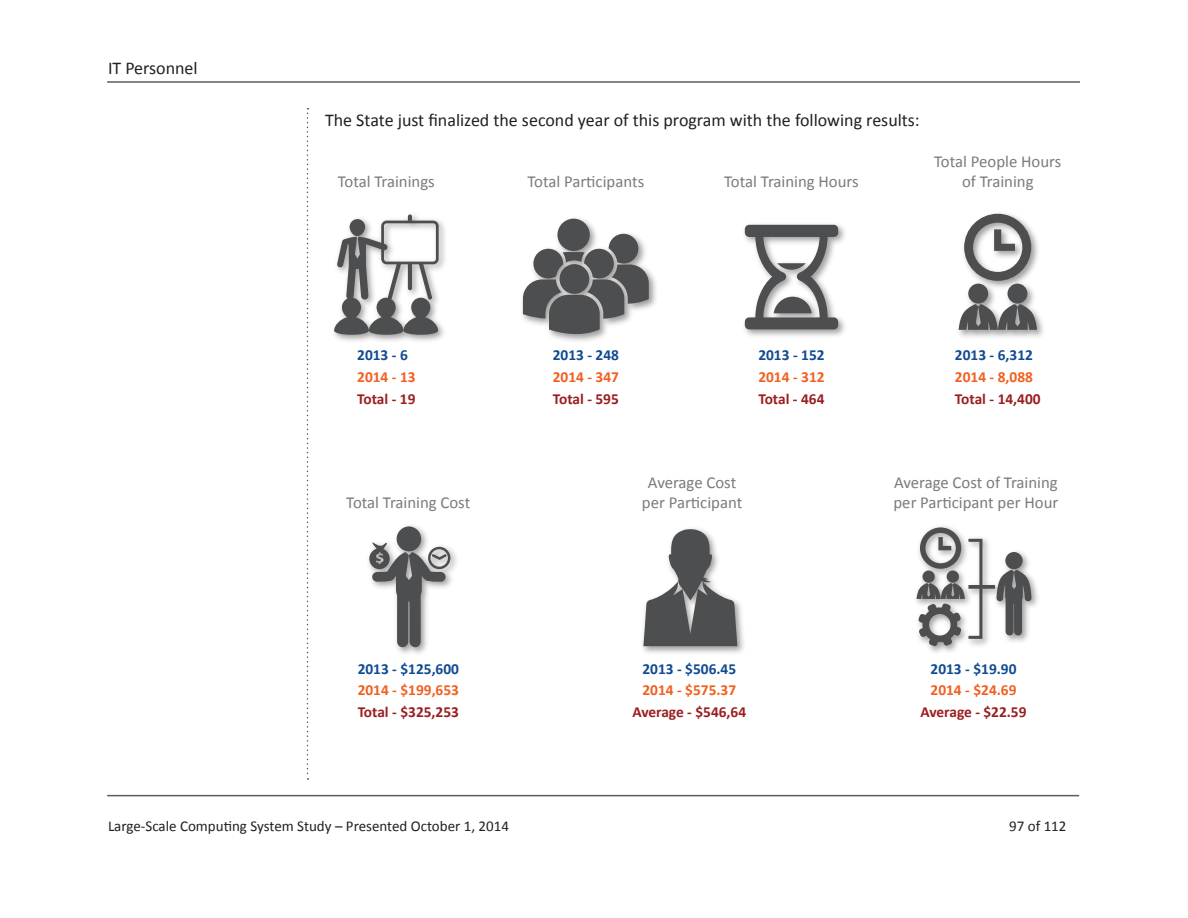
<style>
.page{position:relative;width:1188px;height:918px;background:#fff}
.page>*{position:absolute;margin:0;border:0;box-sizing:border-box;transform-origin:0 0}
.t1{font:18px "Calibri";color:#231f20}
.t2{font:16.8px/20.1px "Calibri";color:#7b7b7b;text-align:center}
.t3{font:700 15.3px/21.6px "Calibri";color:#9b1f21;text-align:justify}
.t4{font:15px "Calibri";color:#231f20}
.s1{color:#114b92}
.s2{color:#f26021}
</style>
<div class="page">
<svg style="left:307px;top:108px;width:1px;height:672px"></svg>
<hr style="left:107px;top:81px;width:973px;height:2px;background:#5c5c5c">
<hr style="left:107px;top:795px;width:972px;height:1px;background:#5c5c5c">
<img style="left:335px;top:221px;width:110px;height:120px">
<svg style="left:334px;top:214px;width:105px;height:122px"></svg>
<img style="left:744px;top:224px;width:101px;height:112px">
<svg style="left:745px;top:225px;width:93px;height:104px"></svg>
<img style="left:522px;top:218px;width:134px;height:123px">
<svg style="left:523px;top:219px;width:126px;height:115px"></svg>
<img style="left:958px;top:213px;width:85px;height:124px">
<div style="left:968px;top:284px;width:20px;height:20px;background:#4d4e4f;border-radius:50%"></div>
<div style="left:1008px;top:284px;width:19px;height:20px;background:#4d4e4f;border-radius:50%"></div>
<svg style="left:959px;top:304px;width:78px;height:26px;background:#787879"></svg>
<svg style="left:964px;top:214px;width:67px;height:67px"></svg>
<img style="left:916px;top:526px;width:122px;height:127px">
<svg style="left:917px;top:527px;width:115px;height:119px"></svg>
<img style="left:642px;top:528px;width:102px;height:125px">
<svg style="left:643px;top:529px;width:94px;height:117px"></svg>
<img style="left:368px;top:525px;width:89px;height:129px">
<div style="left:397px;top:526px;width:24px;height:25px;background:#4d4e4f;border-radius:50%"></div>
<svg style="left:369px;top:541px;width:81px;height:106px"></svg>
<p class="t1" style="left:108px;top:56px;width:91px">IT Personnel</p>
<p class="t1" style="left:325px;top:109px;width:596px">The State just finalized the second year of this program with the following results:</p>
<p class="t2" style="left:338px;top:171px;width:98px">Total Trainings</p>
<p class="t2" style="left:528px;top:171px;width:118px">Total Participants</p>
<p class="t2" style="left:724px;top:171px;width:136px">Total Training Hours</p>
<p class="t2" style="left:934px;top:151px;width:129px">Total People Hours of Training</p>
<p class="t3" style="left:357px;top:344px;width:60px;text-align:left"><span class="s1">2013 - 6<br></span><span class="s2">2014 - 13<br></span>Total - 19</p>
<p class="t3" style="left:553px;top:344px;width:68px"><span class="s1">2013 - 248<br></span><span class="s2">2014 - 347<br></span>Total - 595</p>
<p class="t3" style="left:758px;top:344px;width:68px"><span class="s1">2013 - 152<br></span><span class="s2">2014 - 312<br></span>Total - 464</p>
<p class="t3" style="left:955px;top:344px;width:87px;text-align:left"><span class="s1">2013 - 6,312<br></span><span class="s2">2014 - 8,088<br></span>Total - 14,400</p>
<p class="t2" style="left:346px;top:492px;width:126px">Total Training Cost</p>
<p class="t3" style="left:358px;top:658px;width:103px"><span class="s1">2013 - $125,600<br></span><span class="s2">2014 - $199,653<br></span>Total - $325,253</p>
<p class="t2" style="left:642px;top:472px;width:102px">Average Cost per Participant</p>
<p class="t3" style="left:632px;top:658px;width:115px;text-align:center"><span class="s1">2013 - $506.45<br></span><span class="s2">2014 - $575.37<br></span>Average - $546,64</p>
<p class="t2" style="left:894px;top:472px;width:166px;text-align:left">Average Cost of Training per Participant per Hour</p>
<p class="t3" style="left:921px;top:658px;width:108px;text-align:center"><span class="s1">2013 - $19.90<br></span><span class="s2">2014 - $24.69<br></span>Average - $22.59</p>
<p class="t4" style="left:108px;top:817px;width:403px">Large-Scale Computing System Study – Presented October 1, 2014</p>
<p class="t4" style="left:1009px;top:817px;width:59px">97 of 112</p>
</div>
